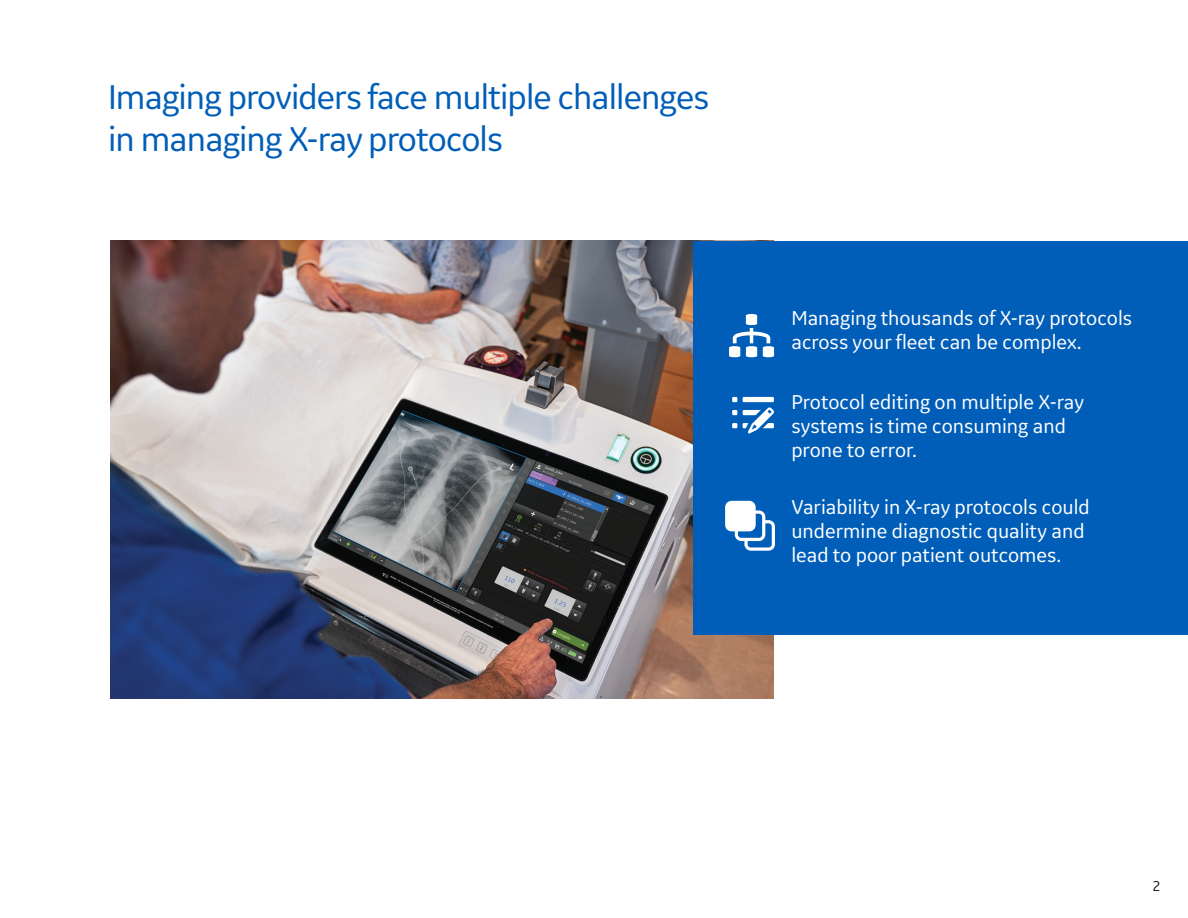
<style>
.page{position:relative;width:1188px;height:918px;background:#fff}
.page>*{position:absolute;margin:0;border:0;box-sizing:border-box;transform-origin:0 0}
.Body{font:36px/42px "GE Inspira Sans";letter-spacing:-.025em;color:#005eb8}
.Body-2{font:21px/24px "GE Inspira Sans";color:#fff}
.t1{font:15px "GE Inspira Sans";color:#231f20}
</style>
<div class="page">
<img style="left:110px;top:241px;width:664px;height:458px">
<div style="left:693px;top:241px;width:495px;height:393px;background:#005eb8"></div>
<svg style="left:729px;top:314px;width:45px;height:43px"></svg>
<svg style="left:732px;top:397px;width:42px;height:36px"></svg>
<svg style="left:725px;top:501px;width:50px;height:50px"></svg>
<p class="Body" style="left:108px;top:75px;width:603px">Imaging providers face multiple challenges in managing X-ray protocols</p>
<p class="Body-2" style="left:791px;top:306px;width:342px">Managing thousands of X-ray protocols across your fleet can be complex.</p>
<p class="Body-2" style="left:791px;top:390px;width:294px">Protocol editing on multiple X-ray systems is time consuming and prone to error.</p>
<p class="Body-2" style="left:791px;top:495px;width:300px">Variability in X-ray protocols could undermine diagnostic quality and lead to poor patient outcomes.</p>
<p class="t1" style="left:1152px;top:877px;width:9px">2</p>
</div>
